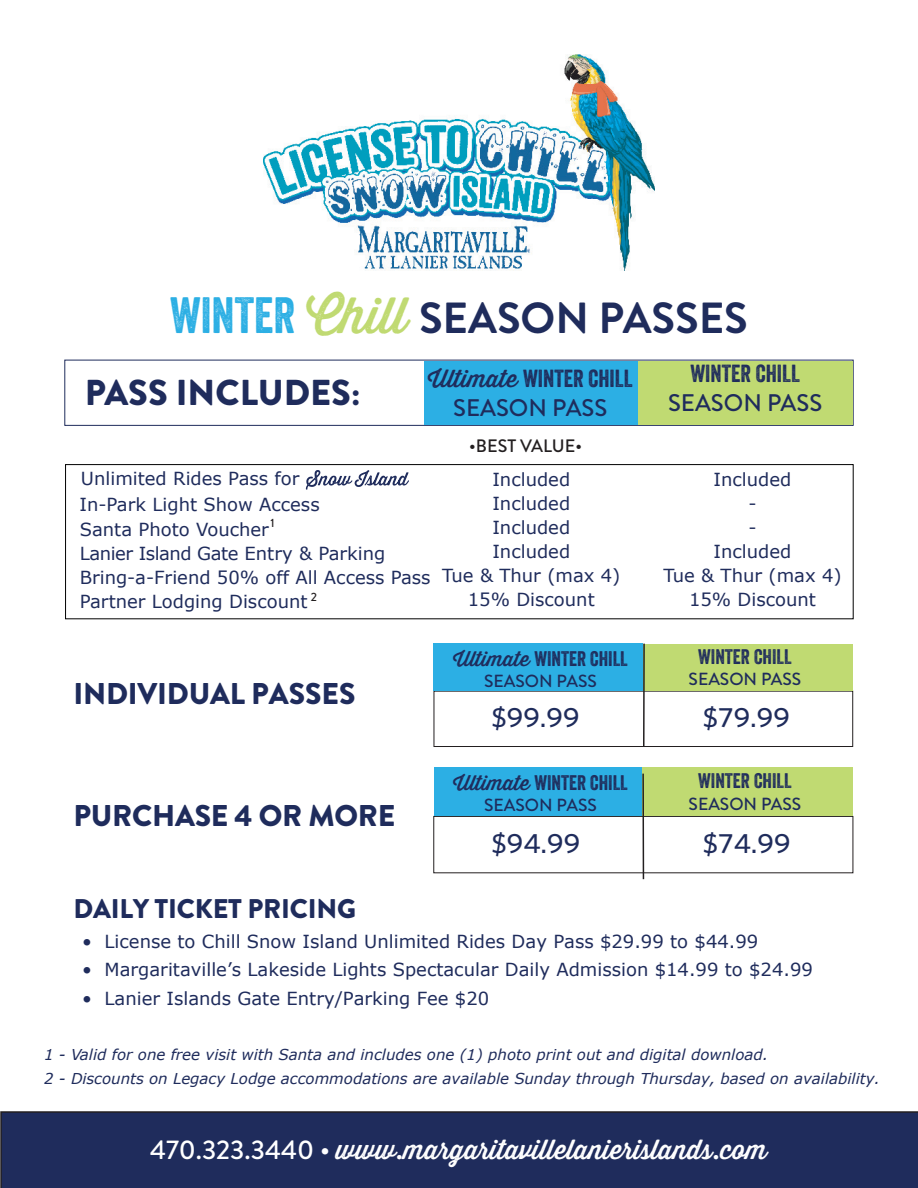
<style>
.page{position:relative;width:918px;height:1188px;background:#fff}
.page>*{position:absolute;margin:0;border:0;box-sizing:border-box;transform-origin:0 0}
.t1{font:700 43.5px "Brandon Grotesque";color:#1f2c5c}
.t2{font:900 36px "Brandon Grotesque";color:#1f2c5c}
.t3{font:900 30px "Brandon Grotesque";letter-spacing:-.01em;color:#1f2c5c}
.t4{font:500 27.75px "Whitney";color:#1f2c5c;scale:1.06 1}
.t5{font:27px "Thirsty Rough Reg";color:#fff}
.t6{font:900 27px "Brandon Grotesque";letter-spacing:-.01em;color:#1f2c5c}
.t7{font:24px "Veneer";color:#1f2c5c}
.t8{font:500 24px "Brandon Grotesque";color:#1f2c5c}
.t9{font:20.55px "Veneer";color:#1f2c5c}
.t10{font:18px/24px "Verdana";color:#1f2c5c;text-align:center}
.t11{font:500 18px "Brandon Grotesque";color:#231f20}
.t12{font:500 17.55px "Brandon Grotesque";color:#1f2c5c}
.t13{font:italic 15px/24px "Verdana";color:#1f2c5c}
.t14{font:500 12px "Brandon Grotesque";color:#231f20}
.s1{font-family:"Veneer";font-weight:400;font-size:49.5px;color:#2cafe4}
.s2{font-family:"Thirsty Rough Reg";font-weight:400;font-size:49.5px;color:#c0da72}
.s3{font-family:"Thirsty Rough Reg"}
.s4{font-family:"Brandon Grotesque";font-weight:500}
</style>
<div class="page">
<div style="left:0;top:1111px;width:918px;height:77px;background:#1f2c5c"></div>
<img style="left:263px;top:54px;width:392px;height:217px">
<div style="left:64px;top:360px;width:790px;height:66px;border:1px solid #1f2c5c"></div>
<div style="left:424px;top:361px;width:215px;height:64px;background:#2cafe4"></div>
<div style="left:638px;top:361px;width:214px;height:64px;background:#c0da72"></div>
<svg style="left:306px;top:470px;width:103px;height:20px"></svg>
<div style="left:65px;top:464px;width:789px;height:155px;border:1px solid #000"></div>
<div style="left:433px;top:816px;width:420px;height:57px;border:1px solid #231f20"></div>
<div style="left:434px;top:768px;width:213px;height:48px;background:#2cafe4"></div>
<div style="left:643px;top:768px;width:210px;height:48px;background:#c0da72"></div>
<hr style="left:642px;top:774px;width:2px;height:105px;background:#231f20">
<div style="left:434px;top:691px;width:419px;height:56px;border:1px solid #231f20"></div>
<div style="left:643px;top:644px;width:210px;height:47px;background:#c0da72"></div>
<div style="left:434px;top:644px;width:209px;height:47px;background:#2cafe4"></div>
<hr style="left:643px;top:644px;width:2px;height:103px;background:#231f20">
<h1 class="t1" style="left:170px;top:288px;width:579px"><span class="s1">WINTER</span> <span class="s2">Chill</span> SEASON PASSES</h1>
<h2 class="t2" style="left:85px;top:367px;width:277px">PASS INCLUDES:</h2>
<h3 class="t7" style="left:428px;top:364px;width:206px"><span class="s3">Ultimate</span> WINTER CHILL</h3>
<h3 class="t8" style="left:453px;top:391px;width:156px">SEASON PASS</h3>
<p class="t11" style="left:469px;top:434px;width:114px">•BEST VALUE•</p>
<h3 class="t7" style="left:690px;top:359px;width:111px">WINTER CHILL</h3>
<h3 class="t8" style="left:668px;top:386px;width:156px">SEASON PASS</h3>
<p class="t10" style="left:79px;top:466px;width:353px;line-height:24.6px;text-align:left">Unlimited Rides Pass for<br>In-Park Light Show Access<br>Santa Photo Voucher<br>Lanier Island Gate Entry &amp; Parking<br>Bring-a-Friend 50% off All Access Pass<br>Partner Lodging Discount</p>
<p class="t10" style="left:442px;top:467px;width:180px">Included<br>Included<br>Included<br>Included<br>Tue &amp; Thur (max 4)<br>15% Discount</p>
<p class="t10" style="left:663px;top:467px;width:180px">Included<br>-<br>-<br>Included<br>Tue &amp; Thur (max 4)<br>15% Discount</p>
<p class="t14" style="left:270px;top:515px;width:6px">1</p>
<p class="t14" style="left:311px;top:588px;width:8px">2</p>
<h3 class="t3" style="left:74px;top:672px;width:284px">INDIVIDUAL PASSES</h3>
<h3 class="t3" style="left:74px;top:794px;width:323px">PURCHASE 4 OR MORE</h3>
<h3 class="t6" style="left:74px;top:889px;width:284px">DAILY TICKET PRICING</h3>
<p class="t9" style="left:453px;top:646px;width:176px"><span class="s3">Ultimate</span> WINTER CHILL</p>
<p class="t12" style="left:484px;top:669px;width:114px">SEASON PASS</p>
<p class="t9" style="left:698px;top:644px;width:95px">WINTER CHILL</p>
<p class="t12" style="left:689px;top:667px;width:114px">SEASON PASS</p>
<h3 class="t4" style="left:491px;top:699px;width:85px">$99.99</h3>
<h3 class="t4" style="left:703px;top:699px;width:84px">$79.99</h3>
<p class="t9" style="left:453px;top:770px;width:176px"><span class="s3">Ultimate</span> WINTER CHILL</p>
<p class="t12" style="left:484px;top:793px;width:114px">SEASON PASS</p>
<p class="t9" style="left:698px;top:769px;width:95px">WINTER CHILL</p>
<p class="t12" style="left:689px;top:791px;width:114px">SEASON PASS</p>
<h3 class="t4" style="left:491px;top:825px;width:85px">$94.99</h3>
<h3 class="t4" style="left:703px;top:825px;width:84px">$74.99</h3>
<p class="t10" style="left:82px;top:929px;width:678px">• License to Chill Snow Island Unlimited Rides Day Pass $29.99 to $44.99</p>
<p class="t10" style="left:82px;top:957px;width:732px">• Margaritaville’s Lakeside Lights Spectacular Daily Admission $14.99 to $24.99</p>
<p class="t10" style="left:82px;top:986px;width:409px">• Lanier Islands Gate Entry/Parking Fee $20</p>
<p class="t13" style="left:44px;top:1043px;width:837px">1 - Valid for one free visit with Santa and includes one (1) photo print out and digital download.<br>2 - Discounts on Legacy Lodge accommodations are available Sunday through Thursday, based on availability.</p>
<h3 class="t5" style="left:150px;top:1130px;width:619px"><span class="s4">470.323.3440 •</span> www.margaritavillelanierislands.com</h3>
</div>
